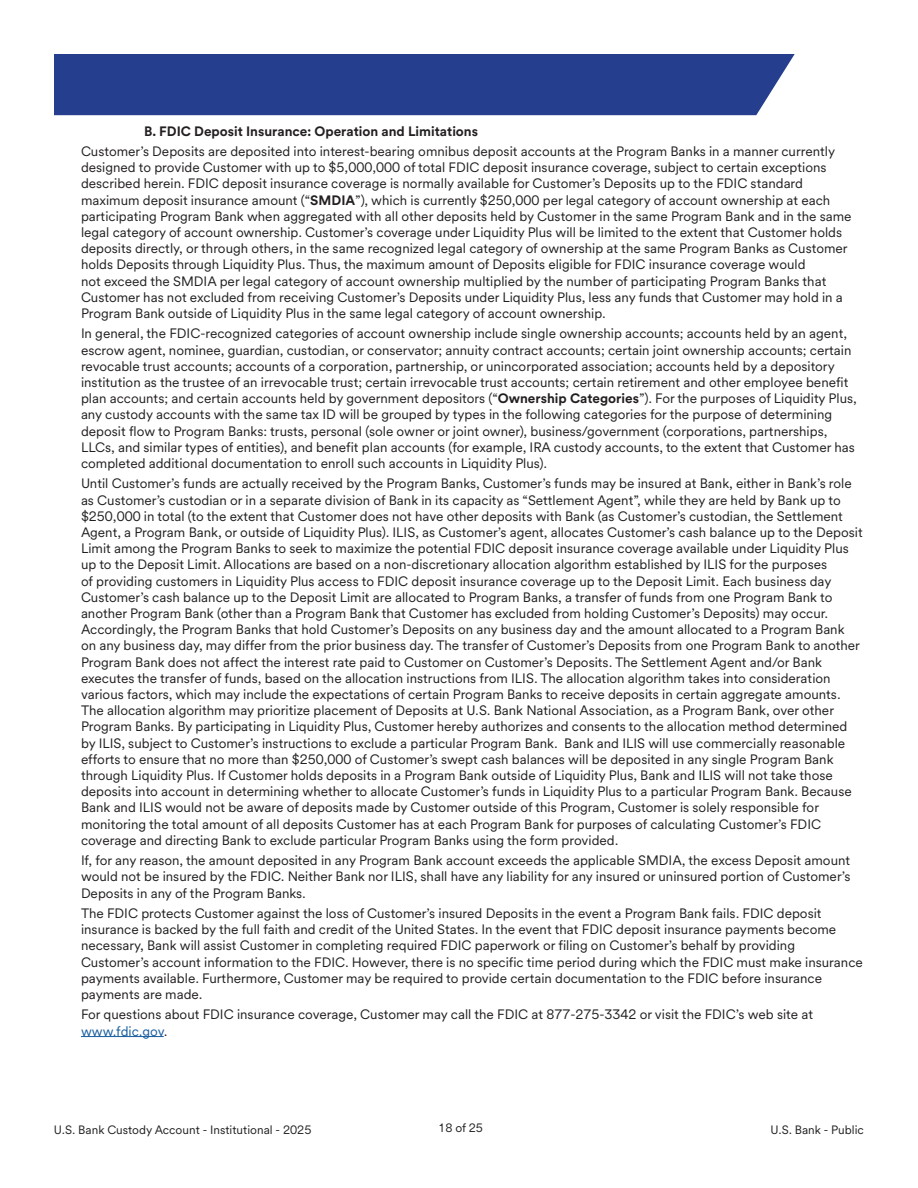
<style>
.page{position:relative;width:918px;height:1188px;background:#fff}
.page>*{position:absolute;margin:0;border:0;box-sizing:border-box;transform-origin:0 0}
.t1{font:13.5px/16.2px "U.S.Bank Circular";color:#231f20}
.t2{font:700 13.5px "U.S.Bank Circular";color:#231f20}
.t3{font:13.5px "U.S.Bank Circular";color:#175d9e}
.t4{font:12px "U.S.Bank Circular";color:#231f20}
.s1{font-weight:700}
.s2{color:#231f20}
</style>
<div class="page">
<div style="left:54px;top:54px;width:741px;height:61px;background:#253f8e"></div>
<hr style="left:81px;top:1036px;width:83px;height:1px;background:#175d9e">
<p class="t2" style="left:144px;top:122px;width:336px">B. FDIC Deposit Insurance: Operation and Limitations</p>
<p class="t1" style="left:81px;top:143px;width:772px">Customer’s Deposits are deposited into interest-bearing omnibus deposit accounts at the Program Banks in a manner currently designed to provide Customer with up to $5,000,000 of total FDIC deposit insurance coverage, subject to certain exceptions described herein. FDIC deposit insurance coverage is normally available for Customer’s Deposits up to the FDIC standard maximum deposit insurance amount (“<span class="s1">SMDIA</span>”), which is currently $250,000 per legal category of account ownership at each participating Program Bank when aggregated with all other deposits held by Customer in the same Program Bank and in the same legal category of account ownership. Customer’s coverage under Liquidity Plus will be limited to the extent that Customer holds deposits directly, or through others, in the same recognized legal category of ownership at the same Program Banks as Customer holds Deposits through Liquidity Plus. Thus, the maximum amount of Deposits eligible for FDIC insurance coverage would<br>not exceed the SMDIA per legal category of account ownership multiplied by the number of participating Program Banks that Customer has not excluded from receiving Customer’s Deposits under Liquidity Plus, less any funds that Customer may hold in a Program Bank outside of Liquidity Plus in the same legal category of account ownership.</p>
<p class="t1" style="left:81px;top:325px;width:778px">In general, the FDIC-recognized categories of account ownership include single ownership accounts; accounts held by an agent, escrow agent, nominee, guardian, custodian, or conservator; annuity contract accounts; certain joint ownership accounts; certain revocable trust accounts; accounts of a corporation, partnership, or unincorporated association; accounts held by a depository institution as the trustee of an irrevocable trust; certain irrevocable trust accounts; certain retirement and other employee benefit plan accounts; and certain accounts held by government depositors (“<span class="s1">Ownership Categories</span>”). For the purposes of Liquidity Plus, any custody accounts with the same tax ID will be grouped by types in the following categories for the purpose of determining deposit flow to Program Banks: trusts, personal (sole owner or joint owner), business/government (corporations, partnerships, LLCs, and similar types of entities), and benefit plan accounts (for example, IRA custody accounts, to the extent that Customer has completed additional documentation to enroll such accounts in Liquidity Plus).</p>
<p class="t1" style="left:81px;top:475px;width:783px">Until Customer’s funds are actually received by the Program Banks, Customer’s funds may be insured at Bank, either in Bank’s role as Customer’s custodian or in a separate division of Bank in its capacity as “Settlement Agent”, while they are held by Bank up to $250,000 in total (to the extent that Customer does not have other deposits with Bank (as Customer’s custodian, the Settlement Agent, a Program Bank, or outside of Liquidity Plus). ILIS, as Customer’s agent, allocates Customer’s cash balance up to the Deposit Limit among the Program Banks to seek to maximize the potential FDIC deposit insurance coverage available under Liquidity Plus up to the Deposit Limit. Allocations are based on a non-discretionary allocation algorithm established by ILIS for the purposes<br>of providing customers in Liquidity Plus access to FDIC deposit insurance coverage up to the Deposit Limit. Each business day Customer’s cash balance up to the Deposit Limit are allocated to Program Banks, a transfer of funds from one Program Bank to another Program Bank (other than a Program Bank that Customer has excluded from holding Customer’s Deposits) may occur.<br>Accordingly, the Program Banks that hold Customer’s Deposits on any business day and the amount allocated to a Program Bank on any business day, may differ from the prior business day. The transfer of Customer’s Deposits from one Program Bank to another Program Bank does not affect the interest rate paid to Customer on Customer’s Deposits. The Settlement Agent and/or Bank executes the transfer of funds, based on the allocation instructions from ILIS. The allocation algorithm takes into consideration various factors, which may include the expectations of certain Program Banks to receive deposits in certain aggregate amounts.<br>The allocation algorithm may prioritize placement of Deposits at U.S. Bank National Association, as a Program Bank, over other Program Banks. By participating in Liquidity Plus, Customer hereby authorizes and consents to the allocation method determined by ILIS, subject to Customer’s instructions to exclude a particular Program Bank. Bank and ILIS will use commercially reasonable efforts to ensure that no more than $250,000 of Customer’s swept cash balances will be deposited in any single Program Bank through Liquidity Plus. If Customer holds deposits in a Program Bank outside of Liquidity Plus, Bank and ILIS will not take those deposits into account in determining whether to allocate Customer’s funds in Liquidity Plus to a particular Program Bank. Because Bank and ILIS would not be aware of deposits made by Customer outside of this Program, Customer is solely responsible for monitoring the total amount of all deposits Customer has at each Program Bank for purposes of calculating Customer’s FDIC coverage and directing Bank to exclude particular Program Banks using the form provided.</p>
<p class="t1" style="left:81px;top:852px;width:771px;text-align:justify">If, for any reason, the amount deposited in any Program Bank account exceeds the applicable SMDIA, the excess Deposit amount would not be insured by the FDIC. Neither Bank nor ILIS, shall have any liability for any insured or uninsured portion of Customer’s Deposits in any of the Program Banks.</p>
<p class="t1" style="left:81px;top:905px;width:783px">The FDIC protects Customer against the loss of Customer’s insured Deposits in the event a Program Bank fails. FDIC deposit insurance is backed by the full faith and credit of the United States. In the event that FDIC deposit insurance payments become necessary, Bank will assist Customer in completing required FDIC paperwork or filing on Customer’s behalf by providing Customer’s account information to the FDIC. However, there is no specific time period during which the FDIC must make insurance payments available. Furthermore, Customer may be required to provide certain documentation to the FDIC before insurance payments are made.</p>
<p class="t1" style="left:81px;top:1006px;width:734px">For questions about FDIC insurance coverage, Customer may call the FDIC at 877-275-3342 or visit the FDIC’s web site at</p>
<p class="t3" style="left:81px;top:1022px;width:88px">www.fdic.gov<span class="s2">.</span></p>
<p class="t4" style="left:54px;top:1122px;width:259px">U.S. Bank Custody Account - Institutional - 2025</p>
<p class="t4" style="left:438px;top:1120px;width:46px">18 of 25</p>
<p class="t4" style="left:771px;top:1122px;width:95px">U.S. Bank - Public</p>
</div>
